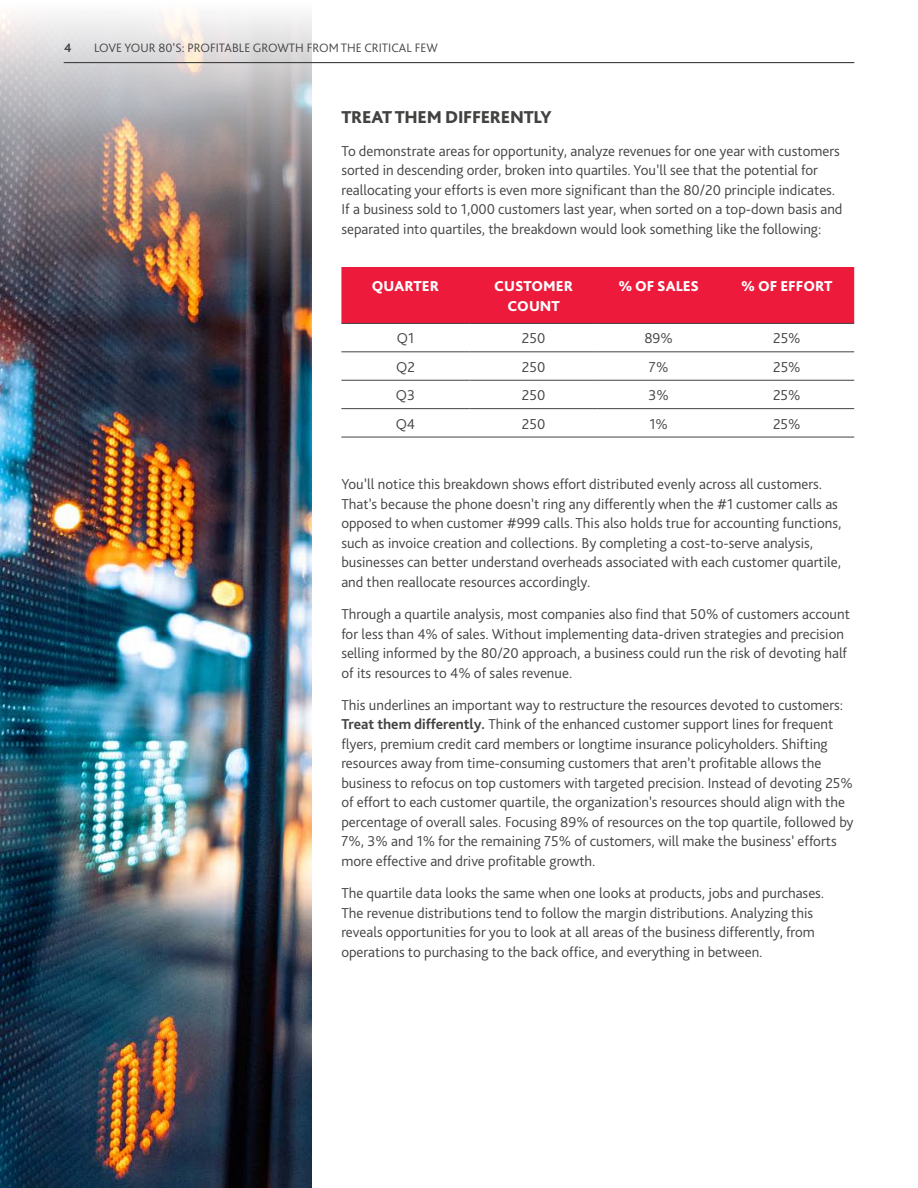
<style>
.page{position:relative;width:918px;height:1188px;background:#fff}
.page>*{position:absolute;margin:0;border:0;box-sizing:border-box;transform-origin:0 0}
.t1{font:800 18px "Bliss Pro";letter-spacing:-.015em;color:#424241}
.t2{font:300 15px/19.5px "Bliss Pro";color:#424241}
.t3{font:800 15px/19.5px "Bliss Pro";color:#fff;text-align:center}
.t4{font:300 12.75px "Bliss Pro";color:#424241}
.t5{font:700 12.75px "Bliss Pro";color:#424241}
.s1{font-weight:700}
</style>
<div class="page">
<img style="left:0;top:298px;width:312px;height:890px">
<img style="left:0;top:16px;width:312px;height:282px">
<div style="left:341px;top:267px;width:513px;height:56px;background:#ed1a3b"></div>
<hr style="left:341px;top:323px;width:129px;height:1px;background:#424241">
<hr style="left:470px;top:323px;width:128px;height:1px;background:#424241">
<hr style="left:598px;top:323px;width:128px;height:1px;background:#424241">
<hr style="left:726px;top:323px;width:128px;height:1px;background:#424241">
<hr style="left:341px;top:352px;width:129px;height:1px;background:#424241">
<hr style="left:470px;top:352px;width:128px;height:1px;background:#424241">
<hr style="left:598px;top:352px;width:128px;height:1px;background:#424241">
<hr style="left:726px;top:352px;width:128px;height:1px;background:#424241">
<hr style="left:341px;top:380px;width:129px;height:1px;background:#424241">
<hr style="left:470px;top:380px;width:128px;height:1px;background:#424241">
<hr style="left:598px;top:380px;width:128px;height:1px;background:#424241">
<hr style="left:726px;top:380px;width:128px;height:1px;background:#424241">
<hr style="left:341px;top:408px;width:129px;height:1px;background:#424241">
<hr style="left:470px;top:408px;width:128px;height:1px;background:#424241">
<hr style="left:598px;top:408px;width:128px;height:1px;background:#424241">
<hr style="left:726px;top:408px;width:128px;height:1px;background:#424241">
<hr style="left:341px;top:437px;width:129px;height:1px;background:#424241">
<hr style="left:470px;top:437px;width:128px;height:1px;background:#424241">
<hr style="left:598px;top:437px;width:128px;height:1px;background:#424241">
<hr style="left:726px;top:437px;width:128px;height:1px;background:#424241">
<hr style="left:64px;top:62px;width:790px;height:1px;background:#424241">
<p class="t5" style="left:64px;top:40px;width:9px">4</p>
<p class="t4" style="left:94px;top:40px;width:345px">LOVE YOUR 80’S: PROFITABLE GROWTH FROM THE CRITICAL FEW</p>
<p class="t1" style="left:341px;top:106px;width:212px">TREAT THEM DIFFERENTLY</p>
<p class="t2" style="left:341px;top:141px;width:503px">To demonstrate areas for opportunity, analyze revenues for one year with customers sorted in descending order, broken into quartiles. You’ll see that the potential for reallocating your efforts is even more significant than the 80/20 principle indicates.<br>If a business sold to 1,000 customers last year, when sorted on a top-down basis and separated into quartiles, the breakdown would look something like the following:</p>
<p class="t3" style="left:372px;top:276px;width:69px">QUARTER</p>
<p class="t3" style="left:494px;top:276px;width:80px">CUSTOMER<br>COUNT</p>
<p class="t3" style="left:618px;top:276px;width:82px">% OF SALES</p>
<p class="t3" style="left:741px;top:276px;width:93px">% OF EFFORT</p>
<p class="t2" style="left:397px;top:328px;width:19px">Q1</p>
<p class="t2" style="left:522px;top:328px;width:25px">250</p>
<p class="t2" style="left:644px;top:328px;width:30px">89%</p>
<p class="t2" style="left:773px;top:328px;width:29px">25%</p>
<p class="t2" style="left:396px;top:357px;width:20px">Q2</p>
<p class="t2" style="left:522px;top:357px;width:25px">250</p>
<p class="t2" style="left:649px;top:357px;width:21px">7%</p>
<p class="t2" style="left:773px;top:357px;width:29px">25%</p>
<p class="t2" style="left:396px;top:385px;width:21px">Q3</p>
<p class="t2" style="left:522px;top:385px;width:25px">250</p>
<p class="t2" style="left:649px;top:385px;width:22px">3%</p>
<p class="t2" style="left:773px;top:385px;width:29px">25%</p>
<p class="t2" style="left:396px;top:413px;width:21px">Q4</p>
<p class="t2" style="left:522px;top:413px;width:25px">250</p>
<p class="t2" style="left:649px;top:413px;width:20px">1%</p>
<p class="t2" style="left:773px;top:413px;width:29px">25%</p>
<p class="t2" style="left:341px;top:474px;width:502px">You’ll notice this breakdown shows effort distributed evenly across all customers.<br>That’s because the phone doesn’t ring any differently when the #1 customer calls as opposed to when customer #999 calls. This also holds true for accounting functions, such as invoice creation and collections. By completing a cost-to-serve analysis, businesses can better understand overheads associated with each customer quartile, and then reallocate resources accordingly.</p>
<p class="t2" style="left:341px;top:604px;width:510px">Through a quartile analysis, most companies also find that 50% of customers account for less than 4% of sales. Without implementing data-driven strategies and precision selling informed by the 80/20 approach, a business could run the risk of devoting half of its resources to 4% of sales revenue.</p>
<p class="t2" style="left:341px;top:695px;width:514px">This underlines an important way to restructure the resources devoted to customers:<br><span class="s1">Treat them differently.</span> Think of the enhanced customer support lines for frequent flyers, premium credit card members or longtime insurance policyholders. Shifting resources away from time-consuming customers that aren’t profitable allows the business to refocus on top customers with targeted precision. Instead of devoting 25% of effort to each customer quartile, the organization’s resources should align with the percentage of overall sales. Focusing 89% of resources on the top quartile, followed by 7%, 3% and 1% for the remaining 75% of customers, will make the business’ efforts more effective and drive profitable growth.</p>
<p class="t2" style="left:341px;top:883px;width:484px">The quartile data looks the same when one looks at products, jobs and purchases.<br>The revenue distributions tend to follow the margin distributions. Analyzing this reveals opportunities for you to look at all areas of the business differently, from operations to purchasing to the back office, and everything in between.</p>
</div>
